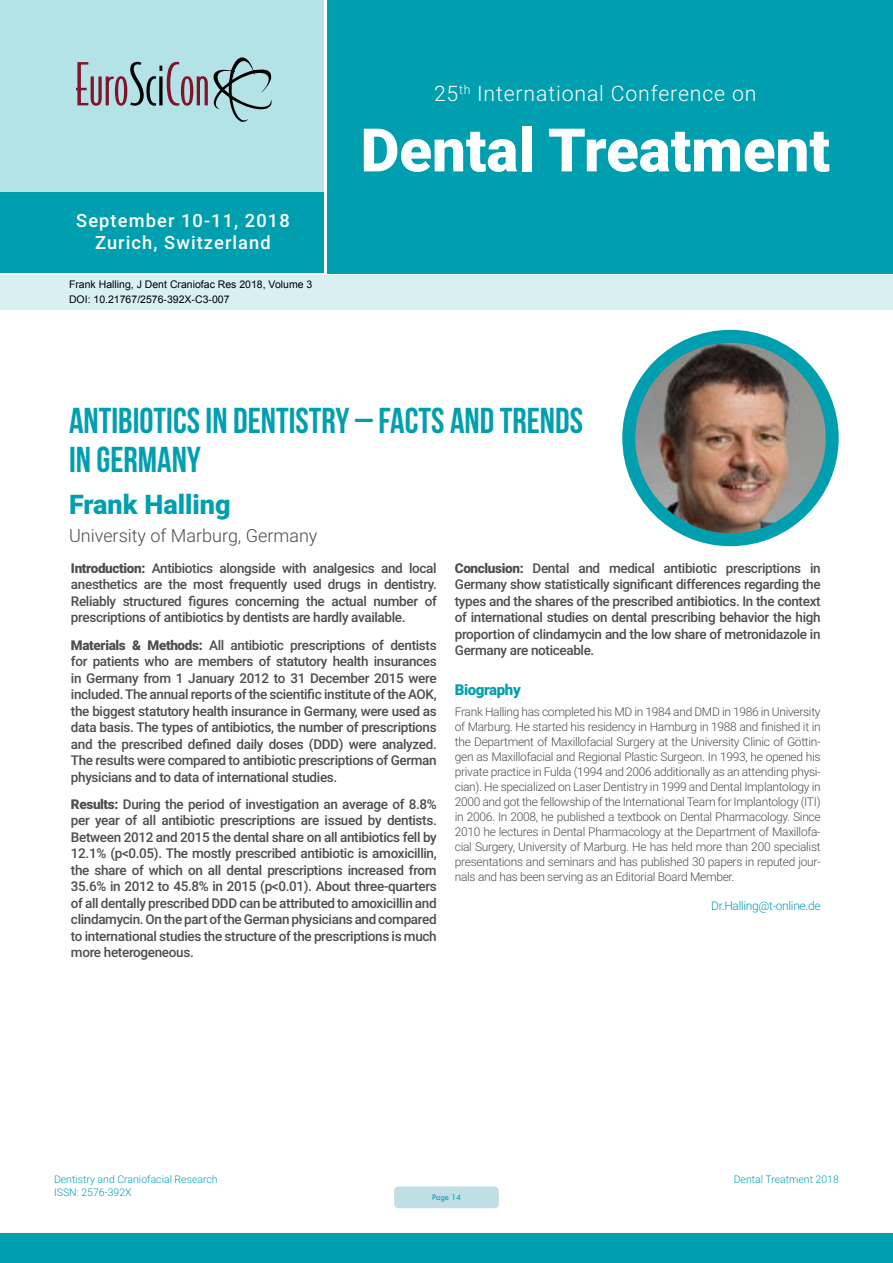
<style>
.page{position:relative;width:893px;height:1263px;background:#fff}
.page>*{position:absolute;margin:0;border:0;box-sizing:border-box;transform-origin:0 0}
.t1{font:900 60px "Roboto";color:#fff}
.t2{font:36px/39.6px "Bebas Neue";color:#009fb0}
.t3{font:900 27px "Roboto";color:#009fb0}
.t4{font:300 21.3px "Roboto";letter-spacing:.04em;color:#fff}
.t5{font:500 18.3px/21.9px "Roboto";letter-spacing:.06em;color:#fff;text-align:center}
.t6{font:300 18px "Roboto";color:#4d4d4f}
.t7{font:900 15px "Roboto";letter-spacing:-.025em;color:#009fb0}
.t8{font:500 13.5px/16.5px "Roboto";letter-spacing:-.025em;color:#4d4d4f;text-align:justify}
.t9{font:300 12px/15px "Roboto";letter-spacing:-.025em;color:#4d4d4f;text-align:justify}
.t10{font:300 12px "Roboto";letter-spacing:-.025em;color:#009fb0}
.t11{font:10.5px/14.4px "Arial";color:#000}
.t12{font:300 10.5px/12.6px "Roboto";color:#009fb0}
.t13{font:9px "Tw Cen";letter-spacing:-.02em;color:#009fb0;scale:.95 1}
.s1{font-weight:900}
</style>
<div class="page">
<div style="left:0;top:0;width:323px;height:193px;background:#b3e2e7"></div>
<div style="left:1px;top:193px;width:323px;height:80px;background:#009fb0"></div>
<div style="left:327px;top:0;width:566px;height:273px;background:#009fb0"></div>
<div style="left:1px;top:275px;width:892px;height:35px;background:#d9f0f3"></div>
<svg style="left:76px;top:57px;width:196px;height:65px"></svg>
<div style="left:0;top:1233px;width:893px;height:30px;background:#009fb0"></div>
<div style="left:394px;top:1186px;width:105px;height:22px;background:#c1dee4;border-radius:4px"></div>
<img style="left:632px;top:336px;width:200px;height:204px">
<div style="left:622px;top:330px;width:217px;height:216px;border:13px solid #009fb0;border-radius:50%"></div>
<h3 class="t5" style="left:76px;top:209px;width:215px">September 10-11, 2018<br>Zurich, Switzerland</h3>
<p class="t11" style="left:69px;top:278px;width:245px">Frank Halling, J Dent Craniofac Res 2018, Volume 3<br>DOI: 10.21767/2576-392X-C3-007</p>
<h3 class="t4" style="left:434px;top:78px;width:324px">25<sup>th</sup> International Conference on</h3>
<h1 class="t1" style="left:361px;top:108px;width:471px">Dental Treatment</h1>
<h2 class="t2" style="left:69px;top:400px;width:515px">ANTIBIOTICS IN DENTISTRY – FACTS AND TRENDS<br>IN GERMANY</h2>
<h3 class="t3" style="left:69px;top:485px;width:163px">Frank Halling</h3>
<h3 class="t6" style="left:69px;top:522px;width:250px">University of Marburg, Germany</h3>
<p class="t8" style="left:71px;top:559px;width:367px"><span class="s1">Introduction:</span> Antibiotics alongside with analgesics and local anesthetics are the most frequently used drugs in dentistry.<br>Reliably structured figures concerning the actual number of prescriptions of antibiotics by dentists are hardly available.</p>
<p class="t8" style="left:71px;top:636px;width:367px"><span class="s1">Materials &amp; Methods:</span> All antibiotic prescriptions of dentists for patients who are members of statutory health insurances in Germany from 1 January 2012 to 31 December 2015 were included. The annual reports of the scientific institute of the AOK, the biggest statutory health insurance in Germany, were used as data basis. The types of antibiotics, the number of prescriptions and the prescribed defined daily doses (DDD) were analyzed.<br>The results were compared to antibiotic prescriptions of German physicians and to data of international studies.</p>
<p class="t8" style="left:71px;top:795px;width:367px"><span class="s1">Results:</span> During the period of investigation an average of 8.8% per year of all antibiotic prescriptions are issued by dentists.<br>Between 2012 and 2015 the dental share on all antibiotics fell by 12.1% (p&lt;0.05). The mostly prescribed antibiotic is amoxicillin, the share of which on all dental prescriptions increased from 35.6% in 2012 to 45.8% in 2015 (p&lt;0.01). About three-quarters of all dentally prescribed DDD can be attributed to amoxicillin and clindamycin. On the part of the German physicians and compared to international studies the structure of the prescriptions is much more heterogeneous.</p>
<p class="t8" style="left:455px;top:559px;width:367px"><span class="s1">Conclusion:</span> Dental and medical antibiotic prescriptions in Germany show statistically significant differences regarding the types and the shares of the prescribed antibiotics. In the context of international studies on dental prescribing behavior the high proportion of clindamycin and the low share of metronidazole in Germany are noticeable.</p>
<p class="t7" style="left:455px;top:679px;width:67px">Biography</p>
<p class="t9" style="left:455px;top:704px;width:367px">Frank Halling has completed his MD in 1984 and DMD in 1986 in University of Marburg. He started his residency in Hamburg in 1988 and finished it in the Department of Maxillofacial Surgery at the University Clinic of Göttin&shy;gen as Maxillofacial and Regional Plastic Surgeon. In 1993, he opened his private practice in Fulda (1994 and 2006 additionally as an attending physi&shy;cian). He specialized on Laser Dentistry in 1999 and Dental Implantology in 2000 and got the fellowship of the International Team for Implantology (ITI) in 2006. In 2008, he published a textbook on Dental Pharmacology. Since 2010 he lectures in Dental Pharmacology at the Department of Maxillofa&shy;cial Surgery, University of Marburg. He has held more than 200 specialist presentations and seminars and has published 30 papers in reputed jour&shy;nals and has been serving as an Editorial Board Member.</p>
<p class="t10" style="left:711px;top:897px;width:111px">Dr.Halling@t-online.de</p>
<p class="t12" style="left:54px;top:1173px;width:165px">Dentistry and Craniofacial Research<br>ISSN: 2576-392X</p>
<p class="t13" style="left:432px;top:1192px;width:32px">Page 14</p>
<p class="t12" style="left:734px;top:1173px;width:107px">Dental Treatment 2018</p>
</div>
